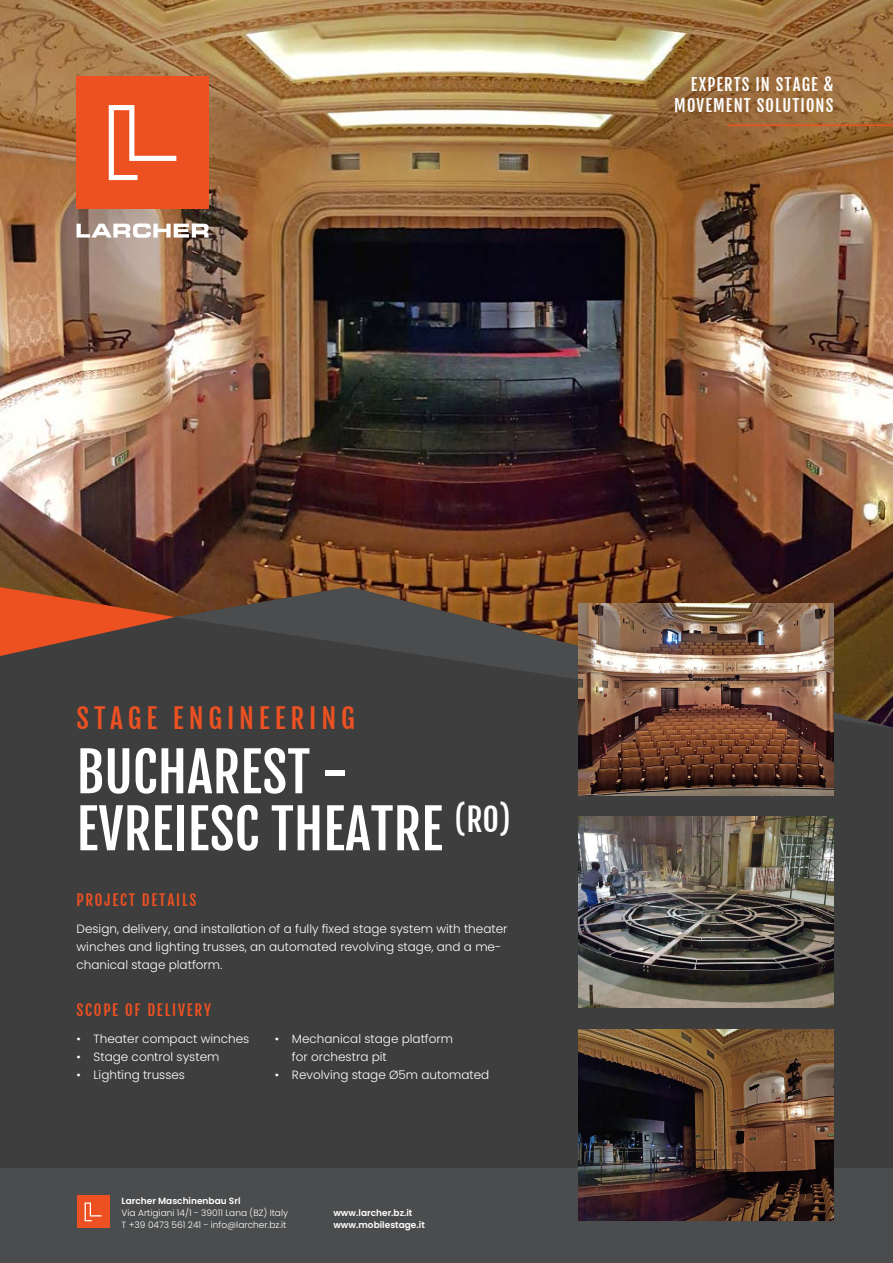
<style>
.page{position:relative;width:893px;height:1263px;background:#3e3e3f}
.page>*{position:absolute;margin:0;border:0;box-sizing:border-box;transform-origin:0 0}
.t1{font:54px "Fjalla One";color:#fff}
.t2{font:27px "Fjalla One";letter-spacing:.18em;color:#ee5121}
.t3{font:16.5px/21px "Fjalla One";letter-spacing:.07em;color:#fff;text-align:right}
.t4{font:15px "Fjalla One";letter-spacing:.12em;color:#ee5121}
.t5{font:300 12px/18px "Poppins";color:#fff}
.t6{font:300 9px/12px "Poppins";color:#fff}
.t7{font:600 9px/12px "Poppins";color:#fff}
</style>
<div class="page">
<img style="left:0;top:0;width:893px;height:587px">
<div style="left:77px;top:77px;width:132px;height:132px;background:#ee5121"></div>
<svg style="left:109px;top:105px;width:67px;height:75px"></svg>
<svg style="left:77px;top:223px;width:132px;height:15px;background:#cfc3bb"></svg>
<hr style="left:728px;top:125px;width:165px;height:1px;background:#ee5121">
<div style="left:0;top:1168px;width:893px;height:95px;background:#4b4c4d"></div>
<div style="left:77px;top:1195px;width:33px;height:33px;background:#ee5121"></div>
<svg style="left:85px;top:1202px;width:16px;height:19px"></svg>
<svg style="left:0;top:587px;width:175px;height:69px"></svg>
<svg style="left:175px;top:587px;width:718px;height:141px"></svg>
<img style="left:578px;top:604px;width:255px;height:191px">
<img style="left:578px;top:816px;width:255px;height:192px">
<img style="left:578px;top:1029px;width:255px;height:191px">
<h3 class="t3" style="left:674px;top:74px;width:161px">EXPERTS IN STAGE &amp;<br>MOVEMENT SOLUTIONS</h3>
<p class="t2" style="left:77px;top:701px;width:280px">STAGE ENGINEERING</p>
<p class="t1" style="left:77px;top:739px;width:273px">BUCHAREST -</p>
<p class="t1" style="left:77px;top:796px;width:436px">EVREIESC THEATRE <sup>(RO)</sup></p>
<p class="t4" style="left:77px;top:891px;width:122px">PROJECT DETAILS</p>
<p class="t5" style="left:77px;top:920px;width:432px">Design, delivery, and installation of a fully fixed stage system with theater winches and lighting trusses, an automated revolving stage, and a me&shy;chanical stage platform.</p>
<p class="t4" style="left:77px;top:1001px;width:136px">SCOPE OF DELIVERY</p>
<p class="t5" style="left:77px;top:1030px;width:174px">• Theater compact winches</p>
<p class="t5" style="left:77px;top:1048px;width:144px">• Stage control system</p>
<p class="t5" style="left:77px;top:1066px;width:110px">• Lighting trusses</p>
<p class="t5" style="left:292px;top:1030px;width:163px;text-indent:-17px">• Mechanical stage platform for orchestra pit</p>
<p class="t5" style="left:275px;top:1066px;width:216px">• Revolving stage Ø5m automated</p>
<p class="t7" style="left:122px;top:1195px;width:120px">Larcher Maschinenbau Srl</p>
<p class="t6" style="left:122px;top:1207px;width:168px">Via Artigiani 14/1 - 39011 Lana (BZ) Italy<br>T +39 0473 561 241 - info@larcher.bz.it</p>
<p class="t7" style="left:333px;top:1207px;width:93px">www.larcher.bz.it www.mobilestage.it</p>
</div>
